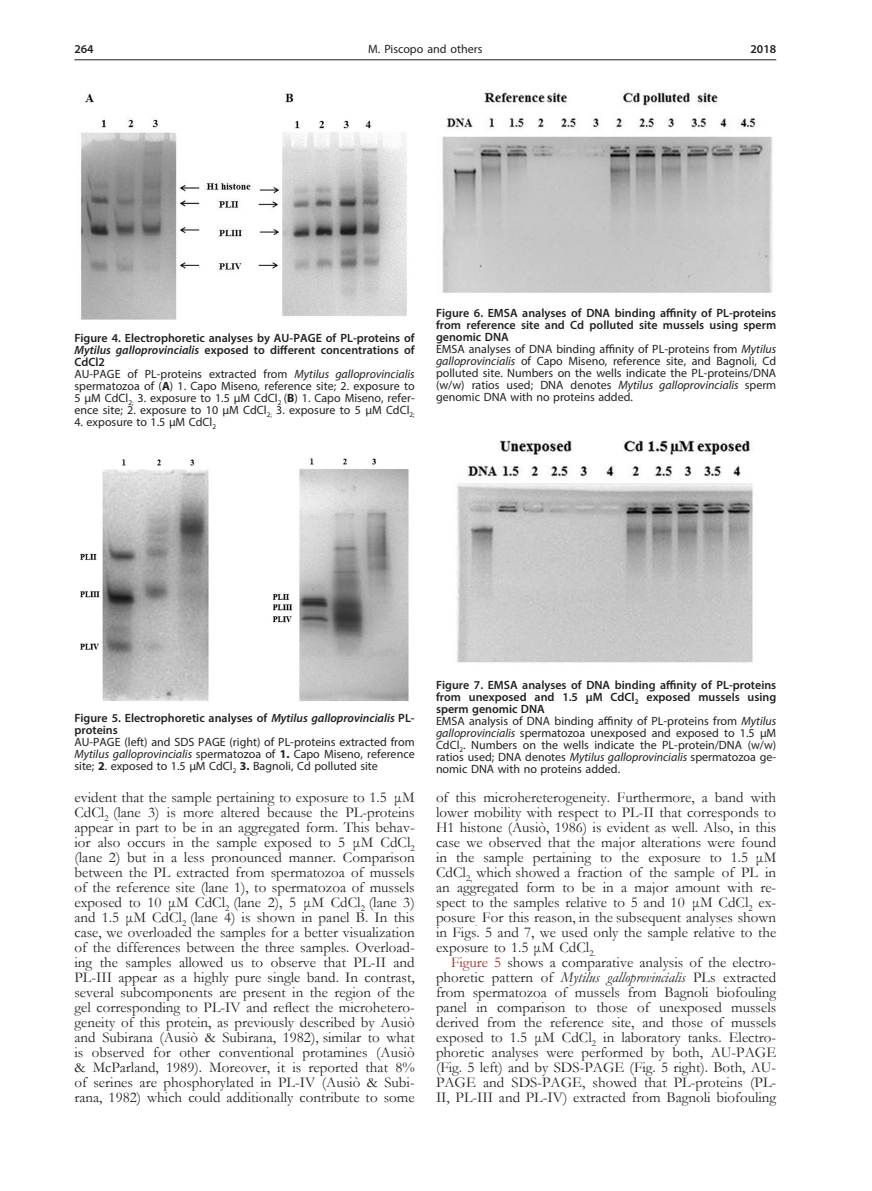
<style>
.page{position:relative;width:872px;height:1191px;background:#fff}
.page>*{position:absolute;margin:0;border:0;box-sizing:border-box;transform-origin:0 0}
.Body_tekst{font:15px/15px "Garamond";color:#231f20;text-align:justify}
.Figure_1{font:12px/12px "Myriad Pro";color:#231f20;text-align:justify}
.Figure{font:600 12px/12px "Myriad Pro";color:#231f20;text-align:justify}
.s1{font-style:italic}
.s2{font-weight:700}
.s3{color:#9f2d26}
</style>
<div class="page">
<hr style="left:74px;top:59px;width:702px;height:1px;background:#231f20">
<img style="left:81px;top:93px;width:326px;height:227px">
<img style="left:80px;top:458px;width:329px;height:243px">
<img style="left:442px;top:90px;width:331px;height:203px">
<img style="left:456px;top:440px;width:297px;height:223px">
<p class="Figure" style="left:74px;top:43px;width:21px">264</p>
<p class="Figure_1" style="left:368px;top:43px;width:116px">M. Piscopo and others</p>
<p class="Figure" style="left:750px;top:43px;width:27px">2018</p>
<p class="Figure" style="left:74px;top:332px;width:342px">Figure 4. Electrophoretic analyses by AU-PAGE of PL-proteins of <span class="s1">Mytilus galloprovincialis</span> exposed to different concentrations of CdCl2</p>
<p class="Figure_1" style="left:74px;top:368px;width:342px">AU-PAGE of PL-proteins extracted from <span class="s1">Mytilus galloprovincialis </span>spermatozoa of (<span class="s2">A</span>) 1. Capo Miseno, reference site; 2. exposure to 5 μM CdCl<sub>2;</sub> 3. exposure to 1.5 μM CdCl<sub>2</sub> (<span class="s2">B</span>) 1. Capo Miseno, refer&shy;ence site; 2. exposure to 10 μM CdCl<sub>2;</sub> 3. exposure to 5 μM CdCl<sub>2;</sub></p>
<p class="Figure_1" style="left:74px;top:416px;width:143px">4. exposure to 1.5 μM CdCl<sub>2</sub></p>
<p class="Figure" style="left:436px;top:307px;width:342px">Figure 6. EMSA analyses of DNA binding affinity of PL-proteins from reference site and Cd polluted site mussels using sperm genomic DNA</p>
<p class="Figure_1" style="left:436px;top:343px;width:342px">EMSA analyses of DNA binding affinity of PL-proteins from <span class="s1">Mytilus galloprovincialis</span> of Capo Miseno, reference site, and Bagnoli, Cd polluted site. Numbers on the wells indicate the PL-proteins/DNA (w/w) ratios used; DNA denotes <span class="s1">Mytilus galloprovincialis</span> sperm genomic DNA with no proteins added.</p>
<p class="Figure" style="left:74px;top:712px;width:342px">Figure 5. Electrophoretic analyses of <span class="s1">Mytilus galloprovincialis</span> PL&shy;proteins</p>
<p class="Figure_1" style="left:74px;top:736px;width:342px">AU-PAGE (left) and SDS PAGE (right) of PL-proteins extracted from <span class="s1">Mytilus galloprovincialis</span> spermatozoa of <span class="s2">1.</span> Capo Miseno, reference site; <span class="s2">2</span>. exposed to 1.5 µM CdCl<sub>2</sub> <span class="s2">3.</span> Bagnoli, Cd polluted site</p>
<p class="Figure" style="left:436px;top:678px;width:342px">Figure 7. EMSA analyses of DNA binding affinity of PL-proteins from unexposed and 1.5 μM CdCl<sub>2</sub> exposed mussels using sperm genomic DNA</p>
<p class="Figure_1" style="left:436px;top:714px;width:342px">EMSA analysis of DNA binding affinity of PL-proteins from <span class="s1">Mytilus galloprovincialis</span> spermatozoa unexposed and exposed to 1.5 μM CdCl<sub>2</sub>. Numbers on the wells indicate the PL-protein/DNA (w/w) ratios used; DNA denotes <span class="s1">Mytilus galloprovincialis</span> spermatozoa ge&shy;nomic DNA with no proteins added.</p>
<p class="Body_tekst" style="left:74px;top:789px;width:342px">evident that the sample pertaining to exposure to 1.5 μM CdCl<sub>2</sub> (lane 3) is more altered because the PL-proteins appear in part to be in an aggregated form. This behav&shy;ior also occurs in the sample exposed to 5 μM CdCl<sub>2 </sub>(lane 2) but in a less pronounced manner. Comparison between the PL extracted from spermatozoa of mussels of the reference site (lane 1), to spermatozoa of mussels exposed to 10 μM CdCl<sub>2</sub> (lane 2), 5 μM CdCl<sub>2</sub> (lane 3) and 1.5 μM CdCl<sub>2</sub> (lane 4) is shown in panel B. In this case, we overloaded the samples for a better visualization of the differences between the three samples. Overload&shy;ing the samples allowed us to observe that PL-II and PL-III appear as a highly pure single band. In contrast, several subcomponents are present in the region of the gel corresponding to PL-IV and reflect the microhetero&shy;geneity of this protein, as previously described by Ausiò and Subirana (Ausiò &amp; Subirana, 1982), similar to what is observed for other conventional protamines (Ausiò &amp; McParland, 1989). Moreover, it is reported that 8% of serines are phosphorylated in PL-IV (Ausiò &amp; Subi&shy;rana, 1982) which could additionally contribute to some</p>
<p class="Body_tekst" style="left:436px;top:789px;width:342px">of this microhereterogeneity. Furthermore, a band with lower mobility with respect to PL-II that corresponds to H1 histone (Ausiò, 1986) is evident as well. Also, in this case we observed that the major alterations were found in the sample pertaining to the exposure to 1.5 μM CdCl<sub>2,</sub> which showed a fraction of the sample of PL in an aggregated form to be in a major amount with re&shy;spect to the samples relative to 5 and 10 μM CdCl<sub>2</sub> ex&shy;posure<sub>.</sub> For this reason, in the subsequent analyses shown in Figs. 5 and 7, we used only the sample relative to the exposure to 1.5 μM CdCl<sub>2.</sub></p>
<p class="Body_tekst" style="left:436px;top:954px;width:342px;text-indent:15px"><span class="s3">Figure 5</span> shows a comparative analysis of the electro&shy;phoretic pattern of <span class="s1">Mytilus galloprovincialis</span> PLs extracted from spermatozoa of mussels from Bagnoli biofouling panel in comparison to those of unexposed mussels derived from the reference site, and those of mussels exposed to 1.5 μM CdCl<sub>2</sub> in laboratory tanks. Electro&shy;phoretic analyses were performed by both, AU-PAGE (Fig. 5 left) and by SDS-PAGE (Fig. 5 right). Both, AU-PAGE and SDS-PAGE, showed that PL-proteins (PL-II, PL-III and PL-IV) extracted from Bagnoli biofouling</p>
</div>
